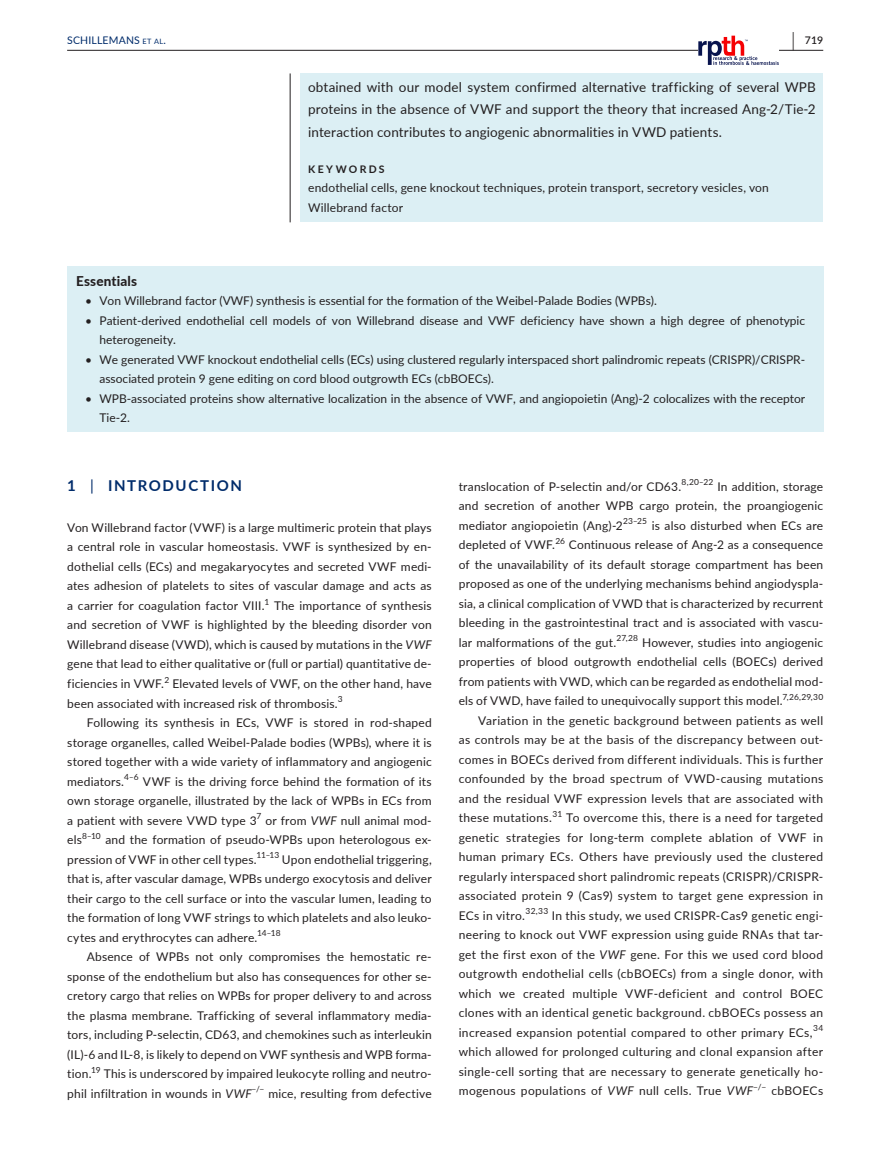
<style>
.page{position:relative;width:893px;height:1174px;background:#fff}
.page>*{position:absolute;margin:0;border:0;box-sizing:border-box;transform-origin:0 0}
.t1{font:600 19.5px "Lato";color:#231f20;scale:.48 1}
.t2{font:700 15px "Lato";letter-spacing:.105em;color:#002c6b}
.t3{font:13.5px/22.5px "Lato";letter-spacing:.01em;color:#231f20;text-align:justify}
.t4{font:800 13.5px "Lato";letter-spacing:.01em;color:#231f20}
.t5{font:12px/19.5px "Lato";letter-spacing:.015em;color:#231f20;text-align:justify}
.t6{font:10.5px "Lato";letter-spacing:.015em;color:#002c6b}
.t7{font:700 10.5px "Lato";letter-spacing:.22em;color:#231f20}
.t8{font:600 10.5px "Lato";color:#231f20}
.t9{font:8.4px "Lato";letter-spacing:.01em;color:#231f20}
.s1{font-size:7.35px}
.s2{font-weight:400}
.s3{font-style:italic}
</style>
<div class="page">
<hr style="left:67px;top:50px;width:756px;height:1px;background:#231f20">
<svg style="left:698px;top:36px;width:81px;height:29px"></svg>
<div style="left:301px;top:73px;width:522px;height:149px;background:#dceff4"></div>
<hr style="left:290px;top:73px;width:1px;height:149px;background:#231f20">
<div style="left:67px;top:266px;width:756px;height:165px;background:#dceff4"></div>
<h1 class="t1" style="left:792px;top:26px;width:7px">|</h1>
<p class="t6" style="left:67px;top:33px;width:100px">SCHILLEMANS <span class="s1">et al</span>.</p>
<p class="t8" style="left:805px;top:33px;width:20px">719</p>
<p class="t3" style="left:308px;top:75px;width:509px">obtained with our model system confirmed alternative trafficking of several WPB proteins in the absence of VWF and support the theory that increased Ang‐2/Tie‐2 interaction contributes to angiogenic abnormalities in VWD patients.</p>
<p class="t7" style="left:308px;top:161px;width:78px">KEYWORDS</p>
<p class="t5" style="left:308px;top:178px;width:462px">endothelial cells, gene knockout techniques, protein transport, secretory vesicles, von<br>Willebrand factor</p>
<p class="t4" style="left:76px;top:271px;width:62px">Essentials</p>
<p class="t5" style="left:85px;top:291px;width:573px">• Von Willebrand factor (VWF) synthesis is essential for the formation of the Weibel‐Palade Bodies (WPBs).</p>
<p class="t5" style="left:99px;top:310px;width:707px;text-indent:-14px">• Patient‐derived endothelial cell models of von Willebrand disease and VWF deficiency have shown a high degree of phenotypic heterogeneity.</p>
<p class="t5" style="left:99px;top:349px;width:706px;text-indent:-14px">• We generated VWF knockout endothelial cells (ECs) using clustered regularly interspaced short palindromic repeats (CRISPR)/CRISPR‐ associated protein 9 gene editing on cord blood outgrowth ECs (cbBOECs).</p>
<p class="t5" style="left:99px;top:388px;width:707px;text-indent:-14px">• WPB‐associated proteins show alternative localization in the absence of VWF, and angiopoietin (Ang)‐2 colocalizes with the receptor<br>Tie‐2.</p>
<p class="t2" style="left:67px;top:474px;width:176px">1 <span class="s2">|</span> INTRODUCTION</p>
<p class="t5" style="left:67px;top:517px;width:366px">Von Willebrand factor (VWF) is a large multimeric protein that plays a central role in vascular homeostasis. VWF is synthesized by en&shy;dothelial cells (ECs) and megakaryocytes and secreted VWF medi&shy;ates adhesion of platelets to sites of vascular damage and acts as a carrier for coagulation factor VIII.</p>
<p class="t9" style="left:264px;top:595px;width:6px">1</p>
<p class="t5" style="left:67px;top:595px;width:366px;text-indent:207px">The importance of synthesis and secretion of VWF is highlighted by the bleeding disorder von Willebrand disease (VWD), which is caused by mutations in the <span class="s3">VWF </span>gene that lead to either qualitative or (full or partial) quantitative de&shy;ficiencies in VWF.</p>
<p class="t9" style="left:164px;top:673px;width:6px">2</p>
<p class="t5" style="left:67px;top:673px;width:366px;text-indent:105px">Elevated levels of VWF, on the other hand, have been associated with increased risk of thrombosis.</p>
<p class="t9" style="left:338px;top:693px;width:6px">3</p>
<p class="t5" style="left:67px;top:712px;width:366px;text-indent:19px">Following its synthesis in ECs, VWF is stored in rod‐shaped storage organelles, called Weibel‐Palade bodies (WPBs), where it is stored together with a wide variety of inflammatory and angiogenic mediators.</p>
<p class="t9" style="left:124px;top:771px;width:16px">4‒6</p>
<p class="t5" style="left:67px;top:771px;width:366px;text-indent:76px">VWF is the driving force behind the formation of its own storage organelle, illustrated by the lack of WPBs in ECs from a patient with severe VWD type 3</p>
<p class="t9" style="left:257px;top:810px;width:6px">7</p>
<p class="t5" style="left:265px;top:810px;width:168px">or from <span class="s3">VWF</span> null animal mod-</p>
<p class="t5" style="left:67px;top:829px;width:16px">els</p>
<p class="t9" style="left:82px;top:829px;width:20px">8‒10</p>
<p class="t5" style="left:67px;top:829px;width:366px;text-indent:38px">and the formation of pseudo‐WPBs upon heterologous ex&shy;pression of VWF in other cell types.</p>
<p class="t9" style="left:256px;top:849px;width:24px">11‒13</p>
<p class="t5" style="left:67px;top:849px;width:366px;text-indent:215px">Upon endothelial triggering, that is, after vascular damage, WPBs undergo exocytosis and deliver their cargo to the cell surface or into the vascular lumen, leading to the formation of long VWF strings to which platelets and also leuko&shy;cytes and erythrocytes can adhere.</p>
<p class="t9" style="left:257px;top:927px;width:25px">14‒18</p>
<p class="t5" style="left:67px;top:946px;width:366px;text-indent:20px">Absence of WPBs not only compromises the hemostatic re&shy;sponse of the endothelium but also has consequences for other se&shy;cretory cargo that relies on WPBs for proper delivery to and across the plasma membrane. Trafficking of several inflammatory media&shy;tors, including P‐selectin, CD63, and chemokines such as interleukin (IL)‐6 and IL‐8, is likely to depend on VWF synthesis and WPB forma&shy;tion.</p>
<p class="t9" style="left:91px;top:1063px;width:11px">19</p>
<p class="t5" style="left:67px;top:1063px;width:366px;text-indent:36px">This is underscored by impaired leukocyte rolling and neutro&shy;phil infiltration in wounds in <span class="s3">VWF</span></p>
<p class="t9" style="left:251px;top:1083px;width:14px">−/−</p>
<p class="t5" style="left:268px;top:1083px;width:165px">mice, resulting from defective</p>
<p class="t5" style="left:459px;top:476px;width:224px">translocation of P‐selectin and/or CD63.</p>
<p class="t9" style="left:681px;top:476px;width:33px">8,20‒22</p>
<p class="t5" style="left:459px;top:476px;width:366px;text-indent:259px">In addition, storage and secretion of another WPB cargo protein, the proangiogenic mediator angiopoietin (Ang)‐2</p>
<p class="t9" style="left:623px;top:515px;width:26px">23‒25</p>
<p class="t5" style="left:652px;top:515px;width:173px">is also disturbed when ECs are</p>
<p class="t5" style="left:459px;top:534px;width:98px">depleted of VWF.</p>
<p class="t9" style="left:555px;top:534px;width:11px">26</p>
<p class="t5" style="left:459px;top:534px;width:366px;text-indent:110px">Continuous release of Ang‐2 as a consequence of the unavailability of its default storage compartment has been proposed as one of the underlying mechanisms behind angiodyspla&shy;sia, a clinical complication of VWD that is characterized by recurrent bleeding in the gastrointestinal tract and is associated with vascu&shy;lar malformations of the gut.</p>
<p class="t9" style="left:617px;top:632px;width:23px">27,28</p>
<p class="t5" style="left:459px;top:632px;width:366px;text-indent:183px">However, studies into angiogenic properties of blood outgrowth endothelial cells (BOECs) derived from patients with VWD, which can be regarded as endothelial mod&shy;els of VWD, have failed to unequivocally support this model.</p>
<p class="t9" style="left:782px;top:690px;width:42px">7,26,29,30</p>
<p class="t5" style="left:459px;top:710px;width:366px;text-indent:20px">Variation in the genetic background between patients as well as controls may be at the basis of the discrepancy between out&shy;comes in BOECs derived from different individuals. This is further confounded by the broad spectrum of VWD‐causing mutations and the residual VWF expression levels that are associated with these mutations.</p>
<p class="t9" style="left:552px;top:807px;width:11px">31</p>
<p class="t5" style="left:459px;top:807px;width:366px;text-align:left;text-indent:107px">To overcome this, there is a need for targeted genetic strategies for long‐term complete ablation of VWF in human primary ECs. Others have previously used the clustered regularly interspaced short palindromic repeats (CRISPR)/CRISPR‐ associated protein 9 (Cas9) system to target gene expression in ECs in vitro.</p>
<p class="t9" style="left:526px;top:905px;width:24px">32,33</p>
<p class="t5" style="left:459px;top:905px;width:366px;text-indent:93px">In this study, we used CRISPR‐Cas9 genetic engi&shy;neering to knock out VWF expression using guide RNAs that tar&shy;get the first exon of the <span class="s3">VWF</span> gene. For this we used cord blood outgrowth endothelial cells (cbBOECs) from a single donor, with which we created multiple VWF‐deficient and control BOEC clones with an identical genetic background. cbBOECs possess an increased expansion potential compared to other primary ECs,<sup>34 </sup>which allowed for prolonged culturing and clonal expansion after single‐cell sorting that are necessary to generate genetically ho&shy;mogenous populations of <span class="s3">VWF</span> null cells. True <span class="s3">VWF</span><sup>−/−</sup> cbBOECs</p>
</div>
